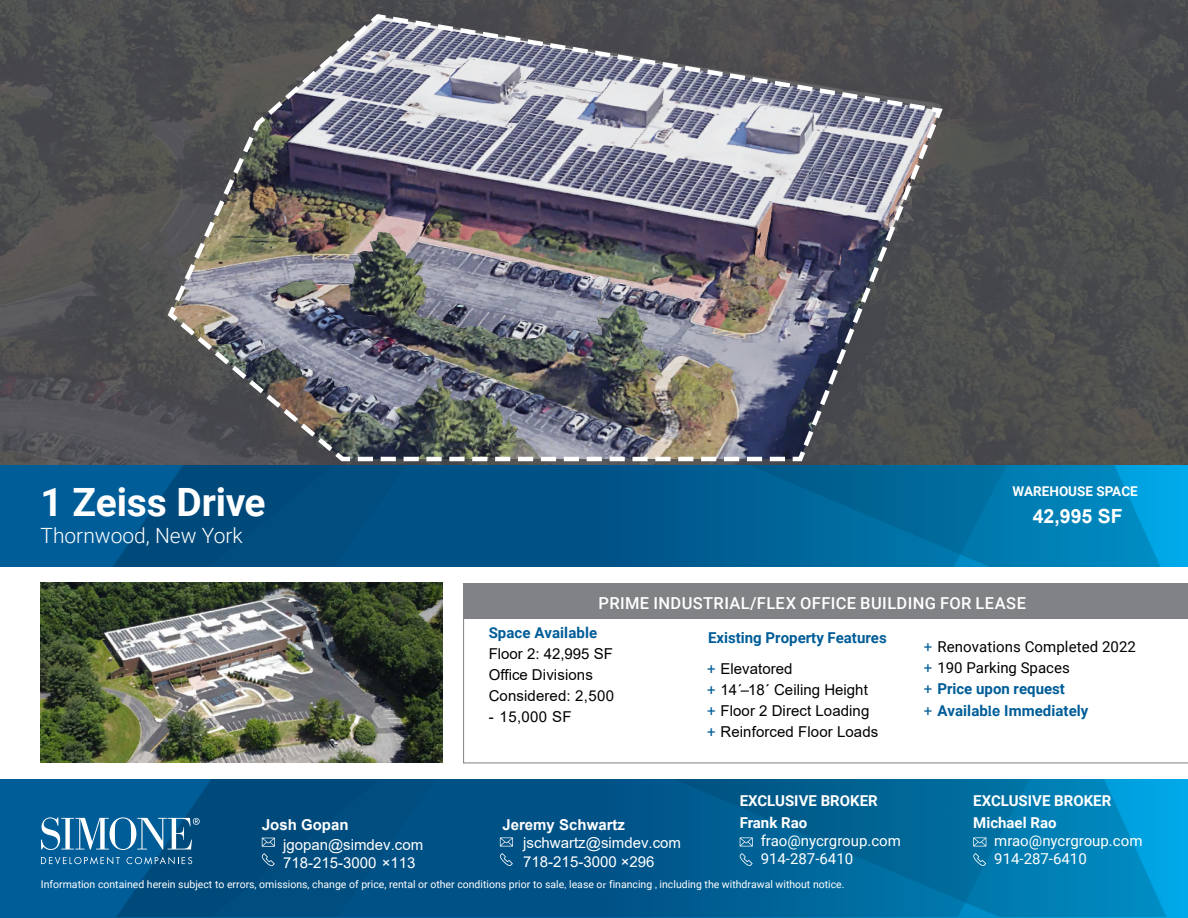
<style>
.page{position:relative;width:1188px;height:918px;background:#fff}
.page>*{position:absolute;margin:0;border:0;box-sizing:border-box;transform-origin:0 0}
.t1{font:700 39px "Roboto";letter-spacing:-.005em;color:#fff}
.t2{font:300 21px "Roboto";color:#fff}
.t3{font:700 19.5px "Arial";color:#fff}
.t4{font:500 16.5px "Roboto";letter-spacing:.025em;color:#fff}
.t5{font:15px/21px "Arial";letter-spacing:.005em;color:#000}
.t6{font:15px/21.1px "Roboto";letter-spacing:.005em;color:#000}
.t7{font:15px/20.5px "Arial";color:#fff}
.t8{font:15px/18px "Roboto";color:#fff}
.t9{font:700 15px "Roboto";color:#fff}
.t10{font:700 15px "Roboto";color:#005d98}
.t11{font:700 15px "Arial";color:#fff}
.t12{font:700 13.5px "Roboto";color:#fff}
.t13{font:10.5px "Roboto";color:#fff}
.s1{font-family:"Roboto";font-weight:700}
.s2{font-weight:700}
.s3{font-family:"Roboto";color:#005d98}
.s4{color:#005d98}
.s5{font-weight:700;color:#005d98}
.s6{font-family:"Minion Pro";font-weight:700;color:#005d98}
.s7{font-family:"Arial";font-weight:700;color:#005d98}
.s8{font-family:"Minion Pro"}
</style>
<div class="page">
<img style="left:0;top:0;width:1188px;height:465px">
<svg style="left:463px;top:619px;width:725px;height:144px"></svg>
<svg style="left:0;top:465px;width:1188px;height:102px;background:#006196"></svg>
<div style="left:463px;top:583px;width:725px;height:36px;background:#808285"></div>
<img style="left:40px;top:583px;width:403px;height:180px">
<img style="left:165px;top:12px;width:781px;height:451px">
<img style="left:2px;top:779px;width:1186px;height:138px">
<svg style="left:41px;top:857px;width:79px;height:7px"></svg>
<svg style="left:126px;top:857px;width:66px;height:7px"></svg>
<svg style="left:41px;top:817px;width:159px;height:33px"></svg>
<svg style="left:262px;top:838px;width:13px;height:9px"></svg>
<svg style="left:261px;top:853px;width:14px;height:13px"></svg>
<svg style="left:500px;top:837px;width:13px;height:9px"></svg>
<svg style="left:499px;top:853px;width:14px;height:13px"></svg>
<svg style="left:740px;top:837px;width:13px;height:9px"></svg>
<svg style="left:739px;top:853px;width:14px;height:13px"></svg>
<svg style="left:973px;top:837px;width:13px;height:9px"></svg>
<svg style="left:973px;top:853px;width:13px;height:13px"></svg>
<h1 class="t1" style="left:40px;top:475px;width:227px">1 Zeiss Drive</h1>
<h2 class="t2" style="left:40px;top:521px;width:204px">Thornwood, New York</h2>
<h3 class="t7" style="left:283px;top:814px;width:142px;text-indent:-21px"><span class="s1">J</span><span class="s2">osh Gopan </span>jgopan@simdev.com</h3>
<h3 class="t7" style="left:283px;top:853px;width:134px">718-215-3000 ×113</h3>
<p class="t12" style="left:1012px;top:482px;width:127px">WAREHOUSE SPACE</p>
<h3 class="t3" style="left:1033px;top:502px;width:91px">42,995 SF</h3>
<h3 class="t4" style="left:599px;top:592px;width:429px">PRIME INDUSTRIAL/FLEX OFFICE BUILDING FOR LEASE</h3>
<h3 class="t10" style="left:489px;top:622px;width:110px">Space Available</h3>
<h3 class="t5" style="left:489px;top:644px;width:127px">Floor 2: 42,995 SF<br>Office Divisions<br>Considered: 2,500</h3>
<h3 class="t5" style="left:489px;top:706px;width:85px">- 15,000 SF</h3>
<h3 class="t11" style="left:502px;top:814px;width:124px">Jeremy Schwartz</h3>
<h3 class="t7" style="left:523px;top:834px;width:159px;line-height:18.6px">jschwartz@simdev.com<br>718-215-3000 ×296</h3>
<h3 class="t10" style="left:708px;top:628px;width:180px">Existing Property Features</h3>
<h3 class="t5" style="left:707px;top:658px;width:173px"><span class="s3">+</span> Elevatored<br><span class="s3">+</span> 14´–18´ Ceiling Height <span class="s3">+</span> Floor 2 Direct Loading <span class="s3">+</span> Reinforced Floor Loads</h3>
<h3 class="t6" style="left:924px;top:636px;width:214px"><span class="s4">+</span> Renovations Completed 2022 <span class="s4">+</span> 190 Parking Spaces<br><span class="s4">+</span> <span class="s5">Price upon request<br></span><span class="s4">+</span> <span class="s5">Availab</span><span class="s6">l</span><span class="s7">e</span> <span class="s5">Immediately</span></h3>
<h3 class="t9" style="left:740px;top:790px;width:140px">EXCLUSIVE BROKER</h3>
<h3 class="t9" style="left:973px;top:790px;width:140px">EXCLUSIVE BROKER</h3>
<h3 class="t9" style="left:740px;top:813px;width:69px">Frank Rao</h3>
<h3 class="t8" style="left:761px;top:832px;width:142px">frao@nycrgroup.com<br>914-287-6410</h3>
<h3 class="t9" style="left:973px;top:813px;width:85px">Michael Rao</h3>
<h3 class="t8" style="left:994px;top:832px;width:150px">mrao@nycrgroup.com<br>914-287-6410</h3>
<p class="t13" style="left:41px;top:877px;width:805px">Information contained herein subject to errors, omissions, change of price, rental or other conditions prior to sale<span class="s8">,</span> lease o<span class="s8">r</span> financing <span class="s8">,</span> including the withdrawal without notice.</p>
</div>
